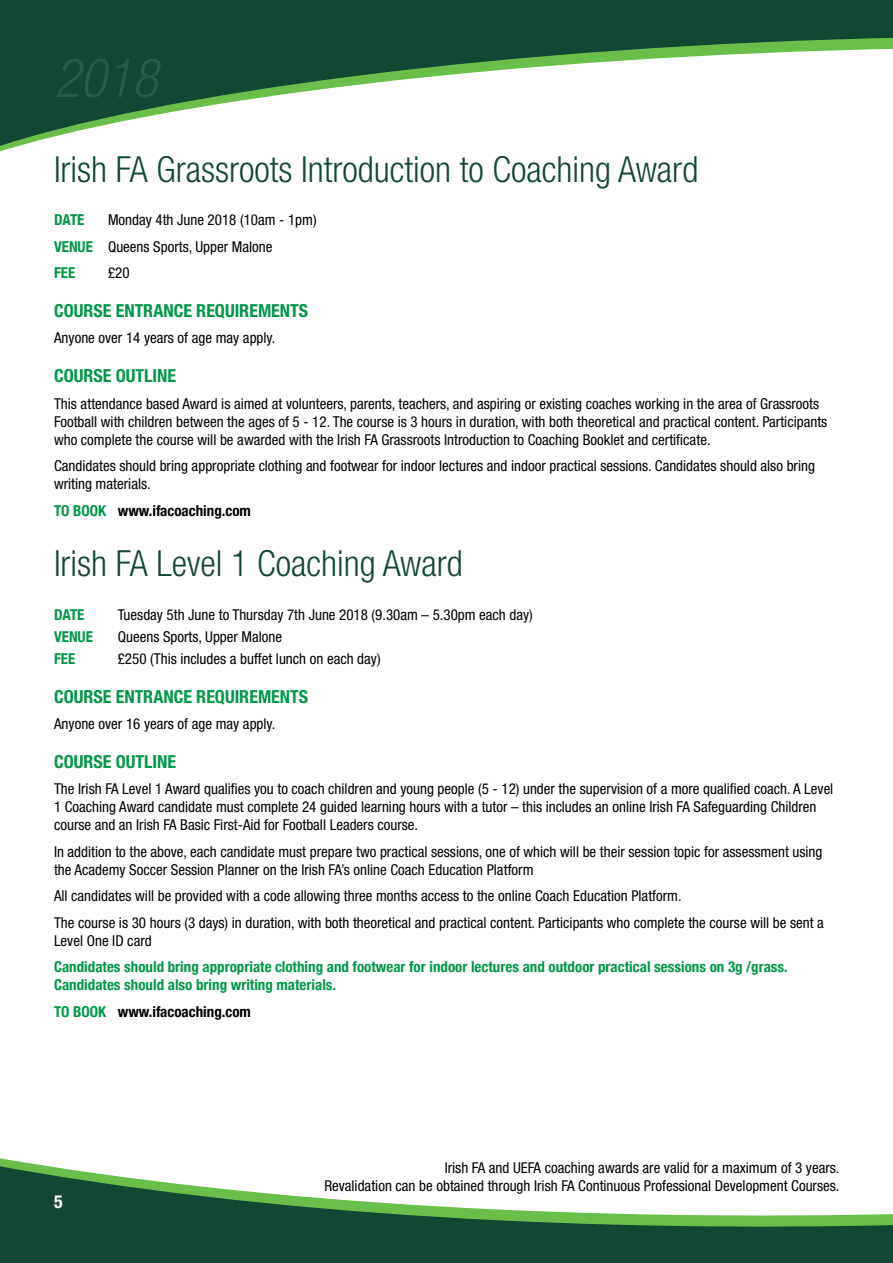
<style>
.page{position:relative;width:893px;height:1263px;background:#fff}
.page>*{position:absolute;margin:0;border:0;box-sizing:border-box;transform-origin:0 0}
.t1{font:italic 300 condensed 54px "Helvetica Neue";color:#295948}
.t2{font:300 condensed 36px "Helvetica Neue";color:#124734}
.t3{font:700 condensed 18px "Helvetica Neue";color:#009845}
.t4{font:700 condensed 18px "Helvetica Neue";color:#fff}
.t5{font:condensed 15px/18px "Helvetica Neue";color:#000}
.t6{font:700 condensed 15px/18px "Helvetica Neue";color:#009845}
.t7{font:700 condensed 15px "Helvetica Neue";color:#000}
.s1{font-weight:700;color:#009845}
.s2{color:#009845}
</style>
<div class="page">
<svg style="left:0;top:1164px;width:893px;height:99px;fill:#124734"></svg>
<svg style="left:0;top:0;width:893px;height:150px"></svg>
<h1 class="t1" style="left:54px;top:47px;width:105px">2018</h1>
<h2 class="t2" style="left:54px;top:148px;width:646px">Irish FA Grassroots Introduction to Coaching Award</h2>
<p class="t6" style="left:54px;top:210px;width:32px">DATE</p>
<p class="t5" style="left:54px;top:207px;width:264px;line-height:26.5px;text-indent:54px">Monday 4th June 2018 (10am - 1pm)<br><span class="s1">VENUE</span> Queens Sports, Upper Malone<br><span class="s1">FEE</span></p>
<p class="t5" style="left:108px;top:264px;width:23px">£20</p>
<p class="t3" style="left:54px;top:300px;width:256px">COURSE ENTRANCE REQUIREMENTS</p>
<p class="t5" style="left:54px;top:329px;width:223px">Anyone over 14 years of age may apply.</p>
<p class="t3" style="left:54px;top:365px;width:123px">COURSE OUTLINE</p>
<p class="t5" style="left:54px;top:394px;width:775px">This attendance based Award is aimed at volunteers, parents, teachers, and aspiring or existing coaches working in the area of Grassroots<br>Football with children between the ages of 5 - 12. The course is 3 hours in duration, with both theoretical and practical content. Participants who complete the course will be awarded with the Irish FA Grassroots Introduction to Coaching Booklet and certificate.</p>
<p class="t5" style="left:54px;top:457px;width:762px">Candidates should bring appropriate clothing and footwear for indoor lectures and indoor practical sessions. Candidates should also bring writing materials.</p>
<p class="t7" style="left:54px;top:501px;width:198px"><span class="s2">TO BOOK</span> www.ifacoaching.com</p>
<h2 class="t2" style="left:54px;top:543px;width:410px">Irish FA Level 1 Coaching Award</h2>
<p class="t6" style="left:54px;top:604px;width:32px">DATE</p>
<p class="t5" style="left:118px;top:605px;width:416px">Tuesday 5th June to Thursday 7th June 2018 (9.30am – 5.30pm each day)</p>
<p class="t6" style="left:54px;top:626px;width:40px">VENUE</p>
<p class="t5" style="left:118px;top:627px;width:166px">Queens Sports, Upper Malone</p>
<p class="t6" style="left:54px;top:649px;width:23px">FEE</p>
<p class="t5" style="left:118px;top:650px;width:264px">£250 (This includes a buffet lunch on each day)</p>
<p class="t3" style="left:54px;top:685px;width:256px">COURSE ENTRANCE REQUIREMENTS</p>
<p class="t5" style="left:54px;top:715px;width:223px">Anyone over 16 years of age may apply.</p>
<p class="t3" style="left:54px;top:750px;width:123px">COURSE OUTLINE</p>
<p class="t5" style="left:54px;top:780px;width:781px">The Irish FA Level 1 Award qualifies you to coach children and young people (5 - 12) under the supervision of a more qualified coach. A Level<br>1 Coaching Award candidate must complete 24 guided learning hours with a tutor – this includes an online Irish FA Safeguarding Children course and an Irish FA Basic First-Aid for Football Leaders course.</p>
<p class="t5" style="left:54px;top:842px;width:770px">In addition to the above, each candidate must prepare two practical sessions, one of which will be their session topic for assessment using the Academy Soccer Session Planner on the Irish FA’s online Coach Education Platform</p>
<p class="t5" style="left:54px;top:883px;width:771px;line-height:26.5px">All candidates will be provided with a code allowing three months access to the online Coach Education Platform.<br>The course is 30 hours (3 days) in duration, with both theoretical and practical content. Participants who complete the course will be sent a</p>
<p class="t5" style="left:54px;top:931px;width:99px">Level One ID card</p>
<p class="t6" style="left:54px;top:957px;width:735px">Candidates should bring appropriate clothing and footwear for indoor lectures and outdoor practical sessions on 3g /grass.<br>Candidates should also bring writing materials.</p>
<p class="t7" style="left:54px;top:1002px;width:198px"><span class="s2">TO BOOK</span> www.ifacoaching.com</p>
<p class="t4" style="left:54px;top:1191px;width:10px">5</p>
<p class="t5" style="left:324px;top:1158px;width:517px;text-align:right">Irish FA and UEFA coaching awards are valid for a maximum of 3 years.<br>Revalidation can be obtained through Irish FA Continuous Professional Development Courses.</p>
</div>
